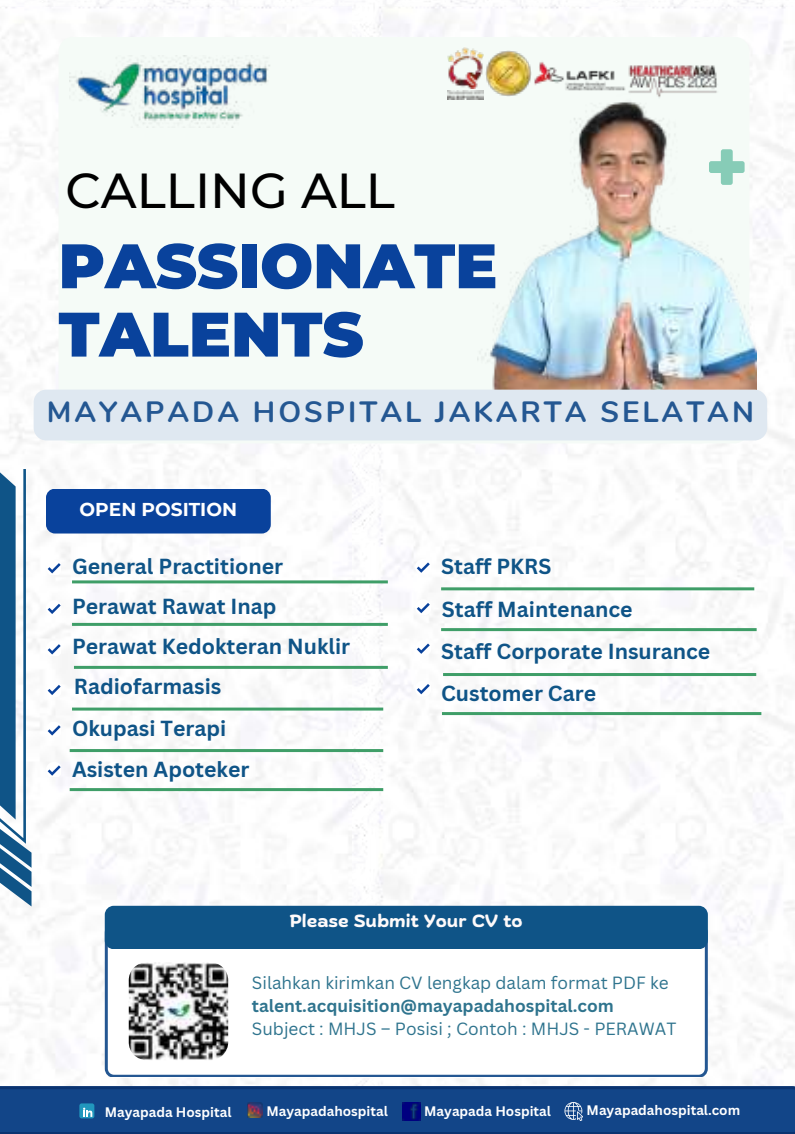
<style>
.page{position:relative;width:795px;height:1134px;background:#fff}
.page>*{position:absolute;margin:0;border:0;box-sizing:border-box;transform-origin:0 0}
.t1{font:900 62.8px/68.4px "Montserrat";color:#09429c}
.t2{font:500 48.8px "Montserrat";color:#000}
.t3{font:700 29.2px "Nunito";letter-spacing:.1em;color:#245792}
.t4{font:700 21.2px/42.8px "Canva Sans";color:#0f5487}
.t5{font:700 18.8px "Montserrat";color:#fff}
.t6{font:700 17.6px "Biski";color:#fefafa}
.t7{font:17.2px "Canva Sans";color:#2f748e}
.t8{font:700 17.2px "Canva Sans";color:#2f748e}
.t9{font:700 13.6px "Canva Sans";color:#fff}
</style>
<div class="page">
<div style="left:59px;top:37px;width:690px;height:406px;background:#f5fbf7"></div>
<div style="left:46px;top:489px;width:225px;height:45px;background:#09429c;border-radius:9px"></div>
<img style="left:447px;top:90px;width:31px;height:10px">
<img style="left:447px;top:48px;width:31px;height:40px">
<svg style="left:0;top:1086px;width:795px;height:48px;background:#114385"></svg>
<img style="left:247px;top:1102px;width:15px;height:15px">
<svg style="left:565px;top:1102px;width:18px;height:18px"></svg>
<img style="left:403px;top:1103px;width:18px;height:18px">
<div style="left:79px;top:1103px;width:15px;height:15px;background:#2197bd;border-radius:2px"></div>
<svg style="left:83px;top:1108px;width:9px;height:9px"></svg>
<svg style="left:105px;top:943px;width:603px;height:134px"></svg>
<img style="left:129px;top:962px;width:99px;height:98px">
<div style="left:105px;top:906px;width:603px;height:43px;background:#0f5487;border-radius:9px"></div>
<hr style="left:72px;top:580px;width:316px;height:3px;background:#3f9e68">
<hr style="left:72px;top:623px;width:316px;height:3px;background:#3f9e68">
<hr style="left:72px;top:708px;width:311px;height:3px;background:#3f9e68">
<hr style="left:70px;top:749px;width:313px;height:3px;background:#3f9e68">
<svg style="left:47px;top:563px;width:14px;height:12px"></svg>
<svg style="left:46px;top:600px;width:15px;height:14px"></svg>
<hr style="left:441px;top:587px;width:313px;height:3px;background:#3f9e68">
<hr style="left:441px;top:628px;width:316px;height:3px;background:#3f9e68">
<hr style="left:74px;top:666px;width:314px;height:3px;background:#3f9e68">
<hr style="left:443px;top:673px;width:313px;height:3px;background:#3f9e68">
<hr style="left:442px;top:712px;width:319px;height:3px;background:#3f9e68">
<svg style="left:0;top:469px;width:32px;height:437px"></svg>
<svg style="left:47px;top:641px;width:14px;height:15px"></svg>
<svg style="left:47px;top:681px;width:14px;height:15px"></svg>
<svg style="left:47px;top:722px;width:14px;height:14px"></svg>
<svg style="left:415px;top:559px;width:15px;height:14px"></svg>
<svg style="left:415px;top:599px;width:15px;height:15px"></svg>
<svg style="left:416px;top:640px;width:14px;height:15px"></svg>
<svg style="left:415px;top:680px;width:15px;height:15px"></svg>
<img style="left:70px;top:55px;width:204px;height:72px">
<hr style="left:70px;top:788px;width:313px;height:3px;background:#3f9e68">
<svg style="left:46px;top:762px;width:15px;height:15px"></svg>
<img style="left:478px;top:41px;width:279px;height:349px">
<div style="left:34px;top:390px;width:733px;height:50px;background:#dfe8f1;border-radius:13px"></div>
<h2 class="t2" style="left:66px;top:161px;width:331px">CALLING ALL</h2>
<h1 class="t1" style="left:59px;top:232px;width:440px">PASSIONATE<br>TALENTS</h1>
<h3 class="t3" style="left:47px;top:393px;width:709px">MAYAPADA HOSPITAL JAKARTA SELATAN</h3>
<p class="t5" style="left:80px;top:497px;width:159px">OPEN POSITION</p>
<p class="t4" style="left:72px;top:544px;width:213px">General Practitioner</p>
<p class="t4" style="left:72px;top:585px;width:206px">Perawat Rawat Inap</p>
<p class="t4" style="left:72px;top:625px;width:280px">Perawat Kedokteran Nuklir</p>
<p class="t4" style="left:74px;top:664px;width:149px">Radiofarmasis</p>
<p class="t4" style="left:72px;top:706px;width:156px">Okupasi Terapi</p>
<p class="t4" style="left:72px;top:748px;width:179px">Asisten Apoteker</p>
<p class="t4" style="left:441px;top:544px;width:112px">Staff PKRS</p>
<p class="t4" style="left:441px;top:587px;width:271px">Staff Maintenance<br>Staff Corporate Insurance</p>
<p class="t4" style="left:441px;top:672px;width:157px">Customer Care</p>
<p class="t6" style="left:290px;top:914px;width:234px">Please Submit Your CV to</p>
<p class="t7" style="left:252px;top:970px;width:418px">Silahkan kirimkan CV lengkap dalam format PDF ke</p>
<p class="t8" style="left:252px;top:993px;width:364px">talent.acquisition@mayapadahospital.com</p>
<p class="t7" style="left:252px;top:1017px;width:426px">Subject : MHJS – Posisi ; Contoh : MHJS - PERAWAT</p>
<p class="t9" style="left:105px;top:1102px;width:128px">Mayapada Hospital</p>
<p class="t9" style="left:266px;top:1101px;width:123px">Mayapadahospital</p>
<p class="t9" style="left:424px;top:1101px;width:128px">Mayapada Hospital</p>
<p class="t9" style="left:587px;top:1100px;width:155px">Mayapadahospital.com</p>
</div>
